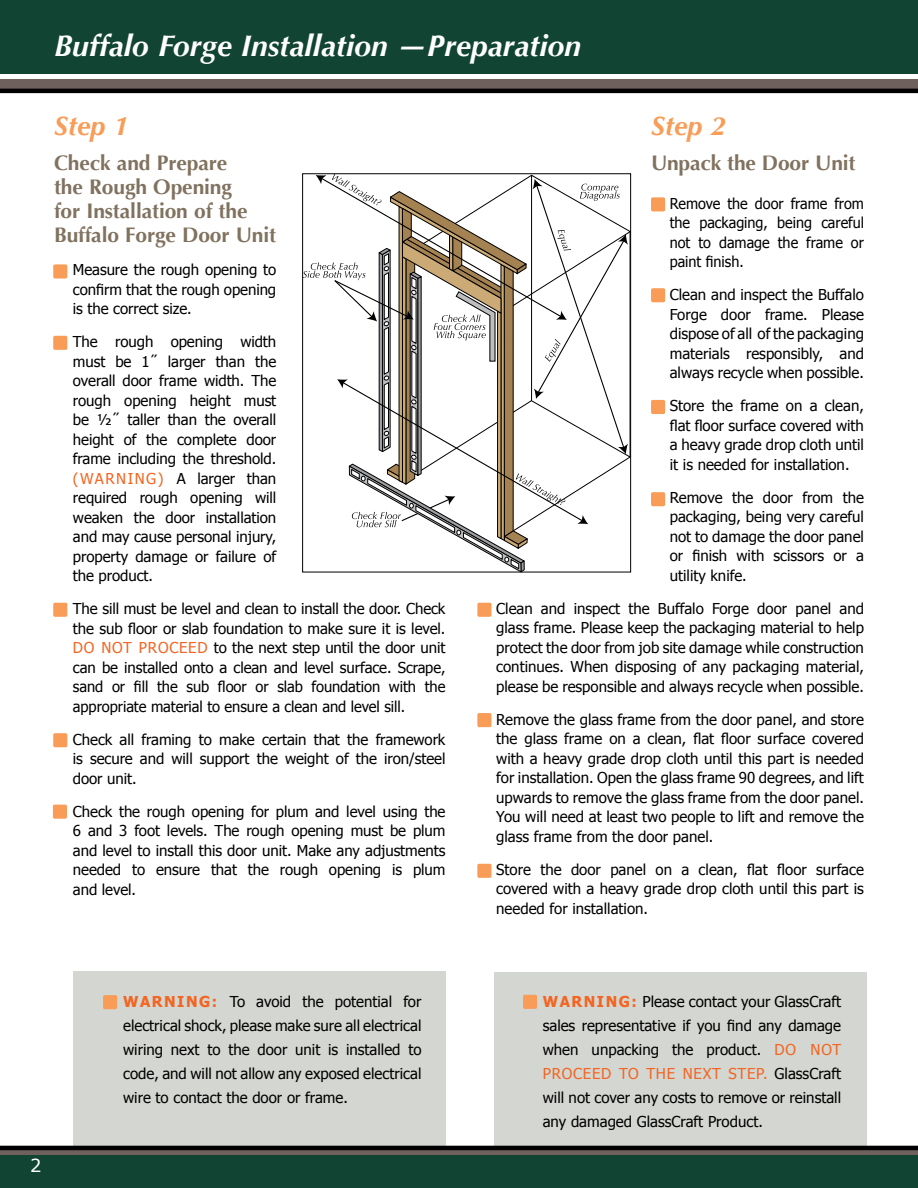
<style>
.page{position:relative;width:918px;height:1188px;background:#fff}
.page>*{position:absolute;margin:0;border:0;box-sizing:border-box;transform-origin:0 0}
.t1{font:italic 700 30px "Optima";color:#fff}
.t2{font:italic 700 27px "Optima";color:#f89c57}
.t3{font:700 21px/24px "Optima";letter-spacing:-.005em;color:#80725f}
.t4{font:18px "Verdana";color:#fff}
.t5{font:15px/19.5px "Tahoma";color:#000;text-align:justify}
.t6{font:15px/19.5px "Tahoma";color:#000;text-align:justify;scale:.96 1}
.s1{color:#f26522}
.s2{font-weight:700;color:#f26522}
</style>
<div class="page">
<div style="left:73px;top:972px;width:373px;height:182px;background:#d4d6d1"></div>
<div style="left:494px;top:972px;width:373px;height:182px;background:#d4d6d1"></div>
<div style="left:53px;top:264px;width:14px;height:14px;background:#f89c57;border-radius:2px"></div>
<div style="left:477px;top:603px;width:14px;height:14px;background:#f89c57;border-radius:2px"></div>
<div style="left:53px;top:336px;width:14px;height:14px;background:#f89c57;border-radius:2px"></div>
<div style="left:477px;top:713px;width:14px;height:14px;background:#f89c57;border-radius:2px"></div>
<div style="left:477px;top:864px;width:14px;height:14px;background:#f89c57;border-radius:2px"></div>
<div style="left:53px;top:603px;width:14px;height:14px;background:#f89c57;border-radius:2px"></div>
<div style="left:523px;top:995px;width:14px;height:14px;background:#f89c57;border-radius:2px"></div>
<div style="left:53px;top:733px;width:14px;height:14px;background:#f89c57;border-radius:2px"></div>
<div style="left:53px;top:805px;width:14px;height:14px;background:#f89c57;border-radius:2px"></div>
<div style="left:103px;top:995px;width:14px;height:14px;background:#f89c57;border-radius:2px"></div>
<svg style="left:304px;top:175px;width:325px;height:395px"></svg>
<div style="left:302px;top:173px;width:329px;height:399px;border:1px solid #000"></div>
<div style="left:651px;top:197px;width:14px;height:14px;background:#f89c57;border-radius:2px"></div>
<div style="left:651px;top:288px;width:14px;height:14px;background:#f89c57;border-radius:2px"></div>
<div style="left:651px;top:400px;width:14px;height:14px;background:#f89c57;border-radius:2px"></div>
<div style="left:651px;top:492px;width:14px;height:14px;background:#f89c57;border-radius:2px"></div>
<div style="left:0;top:0;width:918px;height:74px;background:#114432"></div>
<div style="left:0;top:80px;width:918px;height:9px;background:#6e605d"></div>
<div style="left:0;top:1155px;width:918px;height:33px;background:#114432"></div>
<div style="left:0;top:1150px;width:918px;height:5px;background:#6e605d"></div>
<hr style="left:0;top:89px;width:918px;height:4px;background:#000">
<hr style="left:0;top:1146px;width:918px;height:4px;background:#000">
<h1 class="t1" style="left:54px;top:28px;width:529px">Buffalo Forge Installation —Preparation</h1>
<h2 class="t2" style="left:54px;top:110px;width:76px">Step 1</h2>
<h2 class="t2" style="left:651px;top:110px;width:76px">Step 2</h2>
<h3 class="t3" style="left:54px;top:151px;width:224px">Check and Prepare<br>the Rough Opening<br>for I nstallation of the<br>Buffalo Forge Door U nit</h3>
<h3 class="t3" style="left:651px;top:151px;width:206px">U npack the Door U nit</h3>
<p class="t5" style="left:73px;top:260px;width:205px">Measure the rough opening to confirm that the rough opening is the correct size.</p>
<p class="t5" style="left:73px;top:332px;width:205px">The rough opening width must be 1˝ larger than the overall door frame width. The rough opening height must be ½˝ taller than the overall height of the complete door frame including the threshold. <span class="s1">(War ni ng )</span> A larger than required rough opening will weaken the door installation and may cause personal injury, property damage or failure of the product.</p>
<p class="t5" style="left:73px;top:599px;width:374px">The sill must be level and clean to install the door. Check the sub floor or slab foundation to make sure it is level.<br><span class="s1">DO N OT PROCEED</span> to the next step until the door unit can be installed onto a clean and level surface. Scrape, sand or fill the sub floor or slab foundation with the appropriate material to ensure a clean and level sill.</p>
<p class="t5" style="left:73px;top:729px;width:374px">Check all framing to make certain that the framework is secure and will support the weight of the iron/steel door unit.</p>
<p class="t5" style="left:73px;top:801px;width:374px">Check the rough opening for plum and level using the 6 and 3 foot levels. The rough opening must be plum and level to install this door unit. Make any adjustments needed to ensure that the rough opening is plum and level.</p>
<p class="t6" style="left:670px;top:193px;width:204px">Remove the door frame from the packaging, being careful not to damage the frame or paint finish.</p>
<p class="t5" style="left:670px;top:285px;width:196px">Clean and inspect the Buffalo Forge door frame. Please dispose of all of the packaging materials responsibly, and always recycle when possible.</p>
<p class="t5" style="left:670px;top:396px;width:196px">Store the frame on a clean, flat floor surface covered with a heavy grade drop cloth until it is needed for installation.</p>
<p class="t5" style="left:670px;top:487px;width:196px">Remove the door from the packaging, being very careful not to damage the door panel or finish with scissors or a utility knife.</p>
<p class="t5" style="left:496px;top:598px;width:369px">Clean and inspect the Buffalo Forge door panel and glass frame. Please keep the packaging material to help protect the door from job site damage while construction continues. When disposing of any packaging material, please be responsible and always recycle when possible.</p>
<p class="t5" style="left:496px;top:709px;width:369px">Remove the glass frame from the door panel, and store the glass frame on a clean, flat floor surface covered with a heavy grade drop cloth until this part is needed for installation. Open the glass frame 90 degrees, and lift upwards to remove the glass frame from the door panel.<br>You will need at least two people to lift and remove the glass frame from the door panel.</p>
<p class="t5" style="left:496px;top:859px;width:369px">Store the door panel on a clean, flat floor surface covered with a heavy grade drop cloth until this part is needed for installation.</p>
<p class="t4" style="left:30px;top:1154px;width:13px">2</p>
<p class="t5" style="left:123px;top:989px;width:300px;line-height:24px"><span class="s2">WARNING :</span> To avoid the potential for electrical shock, please make sure all electrical wiring next to the door unit is installed to code, and will not allow any exposed electrical wire to contact the door or frame.</p>
<p class="t5" style="left:543px;top:989px;width:300px;line-height:24px"><span class="s2">WARNING :</span> Please contact your GlassCraft sales representative if you find any damage when unpacking the product. <span class="s1">DO N OT PROCEED TO THE NEXT STEP.</span> GlassCraft will not cover any costs to remove or reinstall any damaged GlassCraft Product.</p>
</div>
